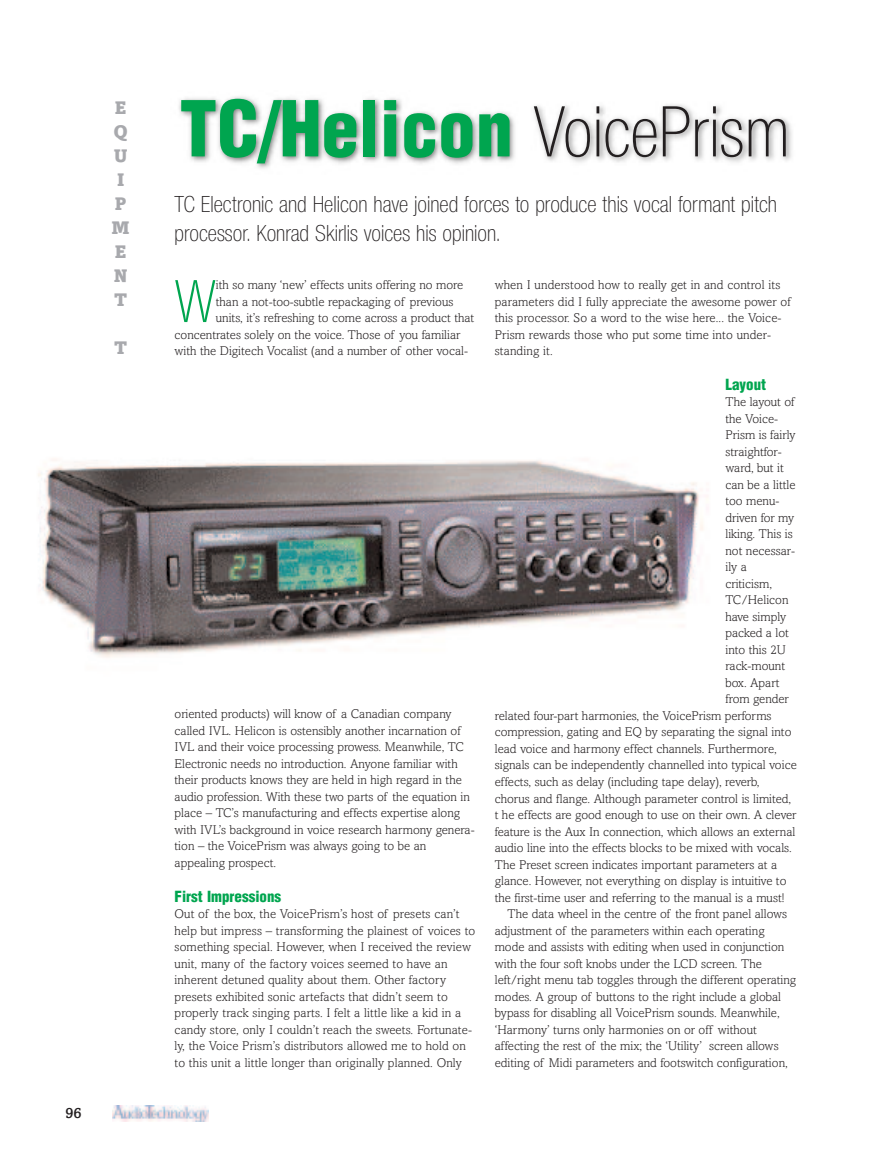
<style>
.page{position:relative;width:872px;height:1170px;background:#fff}
.page>*{position:absolute;margin:0;border:0;box-sizing:border-box;transform-origin:0 0}
.t1{font:900 condensed 75px "Helvetica";color:#00a54f}
.t2{font:62.85px "Sans Thin Condensed DTC";color:#00a54f}
.t3{font:24px/28.5px "Sans Thin Condensed DTC";color:#231f20}
.t4{font:900 18px/24px "Amasis";color:#a8a9ad;text-align:center}
.t5{font:900 condensed 15px "Helvetica";color:#00a54f}
.t6{font:500 15px "Amasis";color:#231f20}
.t7{font:300 12.75px/16.5px "Amasis";color:#231f20}
.s1{font-family:"Sans Thin Condensed DTC";font-weight:400;font-stretch:normal;color:#231f20}
</style>
<div class="page">
<img style="left:179px;top:96px;width:613px;height:73px">
<img style="left:38px;top:459px;width:665px;height:199px">
<img style="left:112px;top:1105px;width:96px;height:16px">
<h3 class="t4" style="left:112px;top:95px;width:20px">E<br>Q<br>U<br>I<br>P<br>M<br>E<br>N<br>T</h3>
<h3 class="t4" style="left:114px;top:335px;width:15px">T</h3>
<p class="t6" style="left:65px;top:1103px;width:18px">96</p>
<h1 class="t1" style="left:180px;top:82px;width:612px">TC/Helicon <span class="s1">VoicePrism</span></h1>
<h3 class="t3" style="left:175px;top:190px;width:604px">TC Electronic and Helicon have joined forces to produce this vocal formant pitch processor. Konrad Skirlis voices his opinion.</h3>
<h2 class="t2" style="left:175px;top:267px;width:43px">W</h2>
<p class="t7" style="left:216px;top:276px;width:249px">ith so many ‘new’ effects units offering no more</p>
<p class="t7" style="left:495px;top:276px;width:297px">when I understood how to really get in and control its parameters did I fully appreciate the awesome power of this processor. So a word to the wise here... the Voice-Prism rewards those who put some time into under&shy;standing it.</p>
<p class="t5" style="left:725px;top:375px;width:42px">Layout</p>
<p class="t7" style="left:725px;top:393px;width:71px">The layout of</p>
<p class="t7" style="left:725px;top:410px;width:54px">the Voice-</p>
<p class="t7" style="left:725px;top:426px;width:72px">Prism is fairly</p>
<p class="t7" style="left:725px;top:443px;width:58px">straightfor-</p>
<p class="t7" style="left:725px;top:459px;width:60px">ward, but it</p>
<p class="t7" style="left:725px;top:476px;width:72px">can be a little</p>
<p class="t7" style="left:725px;top:492px;width:55px">too menu-</p>
<p class="t7" style="left:725px;top:509px;width:70px">driven for my</p>
<p class="t7" style="left:725px;top:525px;width:69px">liking. This is</p>
<p class="t7" style="left:725px;top:542px;width:71px">not necessar-</p>
<p class="t7" style="left:725px;top:558px;width:23px">ily a</p>
<p class="t7" style="left:725px;top:575px;width:48px">criticism,</p>
<p class="t7" style="left:725px;top:591px;width:65px">TC/Helicon</p>
<p class="t7" style="left:725px;top:608px;width:62px">have simply</p>
<p class="t7" style="left:725px;top:624px;width:65px">packed a lot</p>
<p class="t7" style="left:725px;top:641px;width:62px">into this 2U</p>
<p class="t7" style="left:725px;top:657px;width:61px">rack-mount</p>
<p class="t7" style="left:725px;top:674px;width:56px">box. Apart</p>
<p class="t7" style="left:725px;top:690px;width:65px">from gender</p>
<p class="t7" style="left:495px;top:707px;width:278px">related four-part harmonies, the VoicePrism performs</p>
<p class="t7" style="left:495px;top:723px;width:298px">compression, gating and EQ by separating the signal into</p>
<p class="t7" style="left:495px;top:740px;width:283px">lead voice and harmony effect channels. Furthermore,</p>
<p class="t7" style="left:495px;top:756px;width:303px">signals can be independently channelled into typical voice</p>
<p class="t7" style="left:495px;top:773px;width:266px">effects, such as delay (including tape delay), reverb,</p>
<p class="t7" style="left:495px;top:789px;width:298px">chorus and flange. Although parameter control is limited,</p>
<p class="t7" style="left:495px;top:806px;width:303px">t he effects are good enough to use on their own. A clever</p>
<p class="t7" style="left:495px;top:822px;width:302px">feature is the Aux In connection, which allows an external</p>
<p class="t7" style="left:495px;top:839px;width:298px">audio line into the effects blocks to be mixed with vocals.</p>
<p class="t7" style="left:495px;top:855px;width:284px">The Preset screen indicates important parameters at a</p>
<p class="t7" style="left:495px;top:872px;width:293px">glance. However, not everything on display is intuitive to</p>
<p class="t7" style="left:495px;top:888px;width:291px">the first-time user and referring to the manual is a must!</p>
<p class="t7" style="left:507px;top:905px;width:281px">The data wheel in the centre of the front panel allows</p>
<p class="t7" style="left:495px;top:921px;width:271px">adjustment of the parameters within each operating</p>
<p class="t7" style="left:495px;top:938px;width:291px">mode and assists with editing when used in conjunction</p>
<p class="t7" style="left:495px;top:954px;width:269px">with the four soft knobs under the LCD screen. The</p>
<p class="t7" style="left:495px;top:971px;width:303px">left/right menu tab toggles through the different operating</p>
<p class="t7" style="left:495px;top:987px;width:288px">modes. A group of buttons to the right include a global</p>
<p class="t7" style="left:495px;top:1004px;width:286px">bypass for disabling all VoicePrism sounds. Meanwhile,</p>
<p class="t7" style="left:495px;top:1020px;width:263px">‘Harmony’ turns only harmonies on or off without</p>
<p class="t7" style="left:495px;top:1037px;width:285px">affecting the rest of the mix; the ‘Utility’ screen allows</p>
<p class="t7" style="left:495px;top:1053px;width:294px">editing of Midi parameters and footswitch configuration,</p>
<p class="t7" style="left:216px;top:293px;width:239px">than a not-too-subtle repackaging of previous</p>
<p class="t7" style="left:216px;top:309px;width:260px">units, it’s refreshing to come across a product that</p>
<p class="t7" style="left:175px;top:326px;width:287px">concentrates solely on the voice. Those of you familiar</p>
<p class="t7" style="left:175px;top:342px;width:295px">with the Digitech Vocalist (and a number of other vocal-</p>
<p class="t7" style="left:175px;top:705px;width:301px">oriented products) will know of a Canadian company called IVL. Helicon is ostensibly another incarnation of IVL and their voice processing prowess. Meanwhile, TC Electronic needs no introduction. Anyone familiar with their products knows they are held in high regard in the audio profession. With these two parts of the equation in place – TC’s manufacturing and effects expertise along with IVL’s background in voice research harmony genera&shy;tion – the VoicePrism was always going to be an appealing prospect.</p>
<p class="t5" style="left:175px;top:886px;width:108px">First Impressions</p>
<p class="t7" style="left:175px;top:905px;width:302px">Out of the box, the VoicePrism’s host of presets can’t help but impress – transforming the plainest of voices to something special. However, when I received the review unit, many of the factory voices seemed to have an inherent detuned quality about them. Other factory presets exhibited sonic artefacts that didn’t seem to properly track singing parts. I felt a little like a kid in a candy store, only I couldn’t reach the sweets. Fortunate&shy;ly, the Voice Prism’s distributors allowed me to hold on to this unit a little longer than originally planned. Only</p>
</div>
